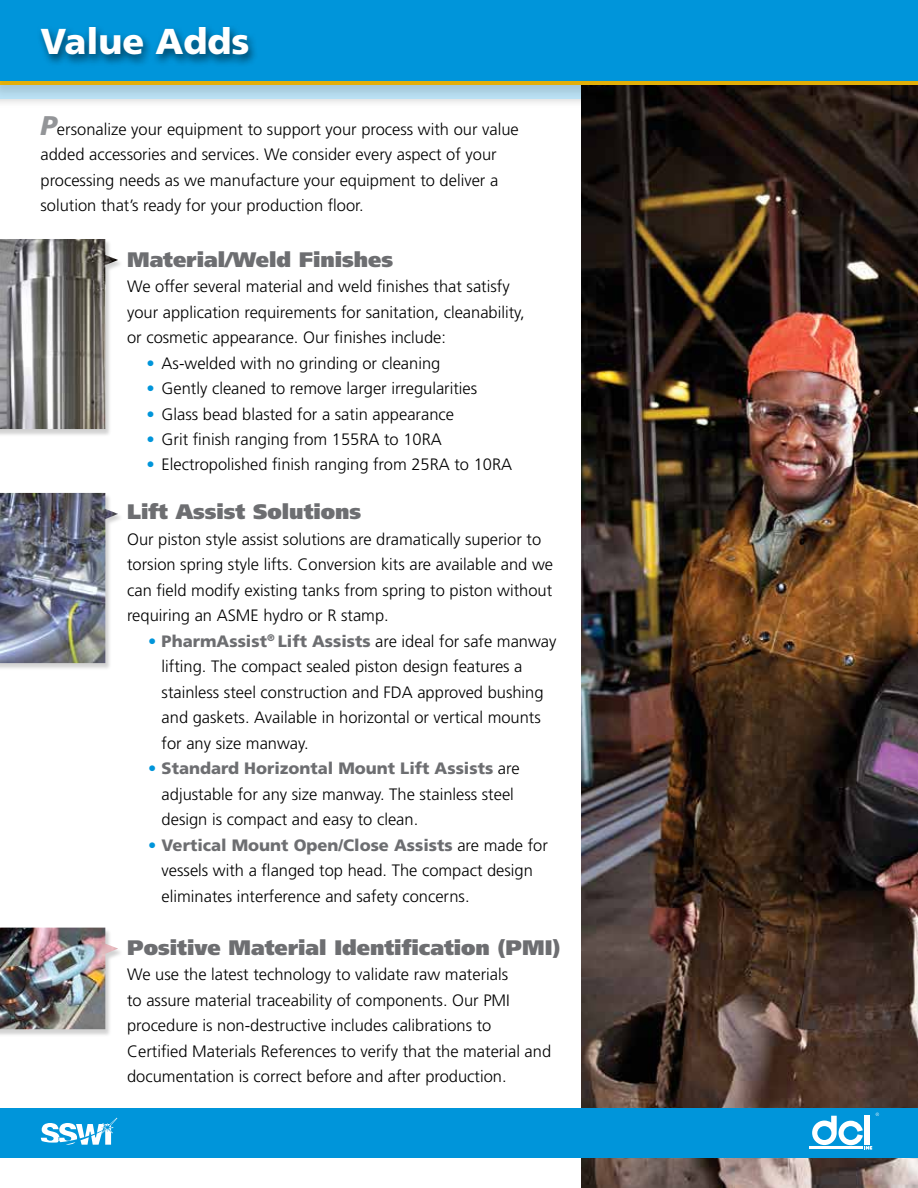
<style>
.page{position:relative;width:918px;height:1188px;background:#fff}
.page>*{position:absolute;margin:0;border:0;box-sizing:border-box;transform-origin:0 0}
.t1{font:900 36px "Frutiger";color:#fff}
.t2{font:900 21px "Frutiger";color:#6d6e71}
.t3{font:300 16.5px/25.5px "Frutiger";color:#000}
.s1{font-weight:900;font-style:italic;font-size:27px;color:#939598}
.s2{color:#0095da}
.s3{font-weight:900;color:#6d6e71}
</style>
<div class="page">
<div style="left:0;top:0;width:918px;height:109px;background:#f6f6f6"></div>
<img style="left:582px;top:100px;width:336px;height:1088px">
<div style="left:0;top:239px;width:124px;height:197px;background:#000;opacity:.18"></div>
<img style="left:0;top:239px;width:118px;height:190px">
<div style="left:0;top:493px;width:124px;height:178px;background:#000;opacity:.18"></div>
<img style="left:0;top:493px;width:118px;height:170px">
<div style="left:0;top:928px;width:124px;height:109px;background:#000;opacity:.18"></div>
<img style="left:0;top:928px;width:118px;height:101px">
<div style="left:0;top:0;width:918px;height:100px;background:#000;opacity:.12"></div>
<div style="left:0;top:0;width:918px;height:81px;background:#0095da"></div>
<div style="left:36px;top:24px;width:223px;height:44px;background:#000;opacity:.55"></div>
<div style="left:0;top:1108px;width:918px;height:50px;background:#0095da"></div>
<hr style="left:809px;top:1147px;width:54px;height:2px;background:#fff">
<svg style="left:812px;top:1113px;width:67px;height:36px"></svg>
<svg style="left:41px;top:1118px;width:76px;height:27px"></svg>
<h1 class="t1" style="left:40px;top:20px;width:211px">Value Adds</h1>
<p class="t3" style="left:40px;top:116px;width:480px"><span class="s1">P</span>ersonalize your equipment to support your process with our value added accessories and services. We consider every aspect of your processing needs as we manufacture your equipment to deliver a solution that’s ready for your production floor.</p>
<p class="t2" style="left:127px;top:246px;width:268px">Material/Weld Finishes</p>
<p class="t3" style="left:127px;top:274px;width:399px">We offer several material and weld finishes that satisfy your application requirements for sanitation, cleanability, or cosmetic appearance. Our finishes include:</p>
<p class="t3" style="left:147px;top:350px;width:295px"><span class="s2">•</span> As-welded with no grinding or cleaning</p>
<p class="t3" style="left:147px;top:376px;width:332px"><span class="s2">•</span> Gently cleaned to remove larger irregularities</p>
<p class="t3" style="left:147px;top:401px;width:309px"><span class="s2">•</span> Glass bead blasted for a satin appearance</p>
<p class="t3" style="left:147px;top:427px;width:297px"><span class="s2">•</span> Grit finish ranging from 155RA to 10RA</p>
<p class="t3" style="left:147px;top:452px;width:367px"><span class="s2">•</span> Electropolished finish ranging from 25RA to 10RA</p>
<p class="t2" style="left:127px;top:499px;width:236px">Lift Assist Solutions</p>
<p class="t3" style="left:127px;top:526px;width:427px">Our piston style assist solutions are dramatically superior to torsion spring style lifts. Conversion kits are available and we can field modify existing tanks from spring to piston without requiring an ASME hydro or R stamp.</p>
<p class="t3" style="left:162px;top:628px;width:396px;text-indent:-13px"><span class="s2">•</span> <span class="s3">PharmAssist</span><sup>®</sup> <span class="s3">Lift Assists</span> are ideal for safe manway lifting. The compact sealed piston design features a stainless steel construction and FDA approved bushing and gaskets. Available in horizontal or vertical mounts for any size manway.</p>
<p class="t3" style="left:162px;top:756px;width:359px;text-indent:-13px"><span class="s2">•</span> <span class="s3">Standard Horizontal Mount Lift Assists</span> are adjustable for any size manway. The stainless steel design is compact and easy to clean.</p>
<p class="t3" style="left:162px;top:832px;width:388px;text-indent:-13px"><span class="s2">•</span> <span class="s3">Vertical Mount Open/Close Assists</span> are made for vessels with a flanged top head. The compact design eliminates interference and safety concerns.</p>
<p class="t2" style="left:127px;top:935px;width:435px">Positive Material Identification (PMI)</p>
<p class="t3" style="left:127px;top:962px;width:426px">We use the latest technology to validate raw materials<br>to assure material traceability of components. Our PMI procedure is non-destructive includes calibrations to Certified Materials References to verify that the material and documentation is correct before and after production.</p>
</div>
